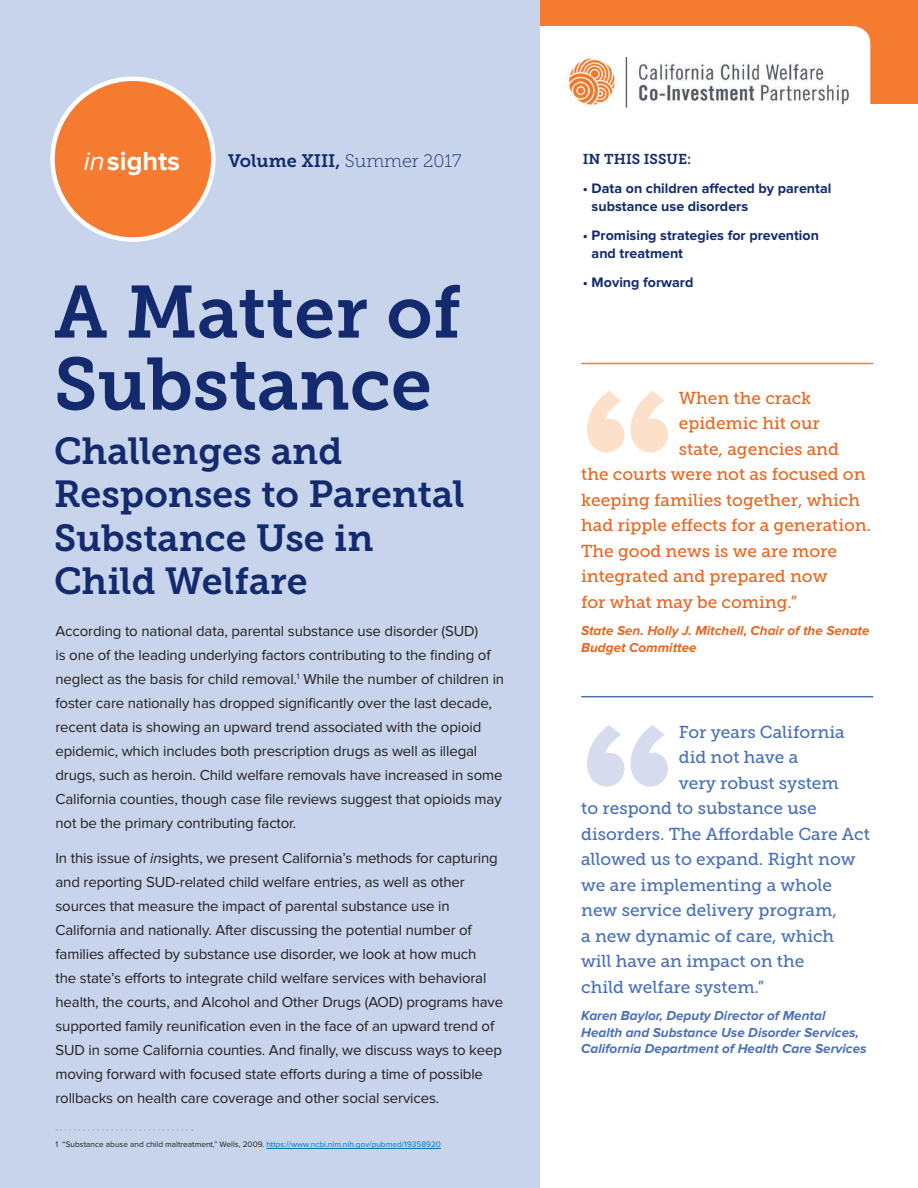
<style>
.page{position:relative;width:918px;height:1188px;background:#fff}
.page>*{position:absolute;margin:0;border:0;box-sizing:border-box;transform-origin:0 0}
.t1{font:73.5px/72px "Museo Slab 700";color:#132a6f}
.t2{font:37.5px/43.5px "Museo Slab 700";color:#132a6f}
.t3{font:700 27px "Proxima Nova";color:#fff}
.t4{font:18px "Museo Slab 700";color:#132a6f}
.t5{font:17.25px "Museo Slab 500";color:#4970b7}
.t6{font:17.25px "Museo Slab 500";color:#e7661f}
.t7{font:15px/24px "Proxima Nova";letter-spacing:-.01em;color:#231f20}
.t8{font:700 14.25px/18px "Proxima Nova";color:#132a6f}
.t9{font:14.25px "Museo Slab 700";color:#132a6f}
.t10{font:italic 700 13.5px/16.5px "Proxima Nova";color:#4970b7}
.t11{font:italic 700 13.5px/16.5px "Proxima Nova";color:#e7661f}
.t12{font:8.25px "Proxima Nova";color:#231f20}
.s1{font-weight:400;font-style:italic}
.s2{font-family:"Museo Slab 100"}
.s3{font-style:italic}
.s4{color:#0174bc}
</style>
<div class="page">
<div style="left:540px;top:0;width:378px;height:104px;background:#f47b2f"></div>
<div style="left:521px;top:26px;width:349px;height:104px;background:#fff;border-radius:18px"></div>
<div style="left:0;top:0;width:540px;height:1188px;background:#c7d4eb"></div>
<img style="left:568px;top:57px;width:282px;height:51px">
<svg style="left:587px;top:391px;width:81px;height:62px"></svg>
<hr style="left:266px;top:1148px;width:175px;height:1px;background:#0174bc">
<svg style="left:56px;top:1129px;width:137px;height:2px"></svg>
<div style="left:52px;top:79px;width:161px;height:161px;background:#f47b2f;border-radius:50%"></div>
<div style="left:50px;top:77px;width:166px;height:165px;border:4px solid #fff;border-radius:50%"></div>
<hr style="left:581px;top:363px;width:292px;height:1px;background:#f47b2f">
<svg style="left:587px;top:725px;width:81px;height:62px"></svg>
<hr style="left:581px;top:696px;width:292px;height:1px;background:#4970b7">
<h3 class="t3" style="left:84px;top:145px;width:98px"><span class="s1">in</span>sights</h3>
<p class="t4" style="left:228px;top:151px;width:235px">Volume XIII, <span class="s2">Summer 2017</span></p>
<h1 class="t1" style="left:54px;top:277px;width:409px">A Matter of<br>Substance</h1>
<h2 class="t2" style="left:54px;top:429px;width:412px">Challenges and<br>Responses to Parental<br>Substance Use in<br>Child Welfare</h2>
<p class="t7" style="left:56px;top:619px;width:450px">According to national data, parental substance use disorder (SUD)<br>is one of the leading underlying factors contributing to the finding of neglect as the basis for child removal.<sup>1</sup> While the number of children in foster care nationally has dropped significantly over the last decade, recent data is showing an upward trend associated with the opioid epidemic, which includes both prescription drugs as well as illegal drugs, such as heroin. Child welfare removals have increased in some California counties, though case file reviews suggest that opioids may not be the primary contributing factor.</p>
<p class="t7" style="left:56px;top:846px;width:449px">In this issue of <span class="s3">in</span>sights, we present California’s methods for capturing and reporting SUD-related child welfare entries, as well as other sources that measure the impact of parental substance use in California and nationally. After discussing the potential number of families affected by substance use disorder, we look at how much<br>the state’s efforts to integrate child welfare services with behavioral health, the courts, and Alcohol and Other Drugs (AOD) programs have supported family reunification even in the face of an upward trend of SUD in some California counties. And finally, we discuss ways to keep moving forward with focused state efforts during a time of possible rollbacks on health care coverage and other social services.</p>
<p class="t12" style="left:56px;top:1140px;width:387px">1 “Substance abuse and child maltreatment,” Wells, 2009. <span class="s4">https://www.ncbi.nlm.nih.gov/pubmed/19358920</span></p>
<p class="t9" style="left:583px;top:151px;width:110px">IN THIS ISSUE:</p>
<p class="t8" style="left:592px;top:180px;width:241px;text-indent:-9px">• Data on children affected by parental substance use disorders</p>
<p class="t8" style="left:592px;top:227px;width:229px;text-indent:-9px">• Promising strategies for prevention and treatment</p>
<p class="t8" style="left:583px;top:273px;width:112px">• Moving forward</p>
<p class="t6" style="left:679px;top:388px;width:134px">When the crack</p>
<p class="t6" style="left:679px;top:414px;width:143px">epidemic hit our</p>
<p class="t6" style="left:679px;top:439px;width:162px">state, agencies and</p>
<p class="t6" style="left:581px;top:465px;width:286px">the courts were not as focused on</p>
<p class="t6" style="left:581px;top:490px;width:280px">keeping families together, which</p>
<p class="t6" style="left:581px;top:516px;width:291px">had ripple effects for a generation.</p>
<p class="t6" style="left:581px;top:541px;width:257px">The good news is we are more</p>
<p class="t6" style="left:581px;top:567px;width:248px">integrated and prepared now</p>
<p class="t6" style="left:581px;top:592px;width:217px">for what may be coming.”</p>
<p class="t11" style="left:581px;top:623px;width:290px">State Sen. Holly J. Mitchell, Chair of the Senate<br>Budget Committee</p>
<p class="t5" style="left:679px;top:722px;width:167px">For years California</p>
<p class="t5" style="left:679px;top:748px;width:121px">did not have a</p>
<p class="t5" style="left:679px;top:773px;width:161px">very robust system</p>
<p class="t5" style="left:581px;top:799px;width:237px">to respond to substance use</p>
<p class="t5" style="left:581px;top:824px;width:290px">disorders. The Affordable Care Act</p>
<p class="t5" style="left:581px;top:850px;width:276px">allowed us to expand. Right now</p>
<p class="t5" style="left:581px;top:875px;width:253px">we are implementing a whole</p>
<p class="t5" style="left:581px;top:901px;width:257px">new service delivery program,</p>
<p class="t5" style="left:581px;top:926px;width:255px">a new dynamic of care, which</p>
<p class="t5" style="left:581px;top:952px;width:225px">will have an impact on the</p>
<p class="t5" style="left:581px;top:977px;width:184px">child welfare system.”</p>
<p class="t10" style="left:581px;top:1008px;width:287px">Karen Baylor, Deputy Director of Mental<br>Health and Substance Use Disorder Services,<br>California Department of Health Care Services</p>
</div>
